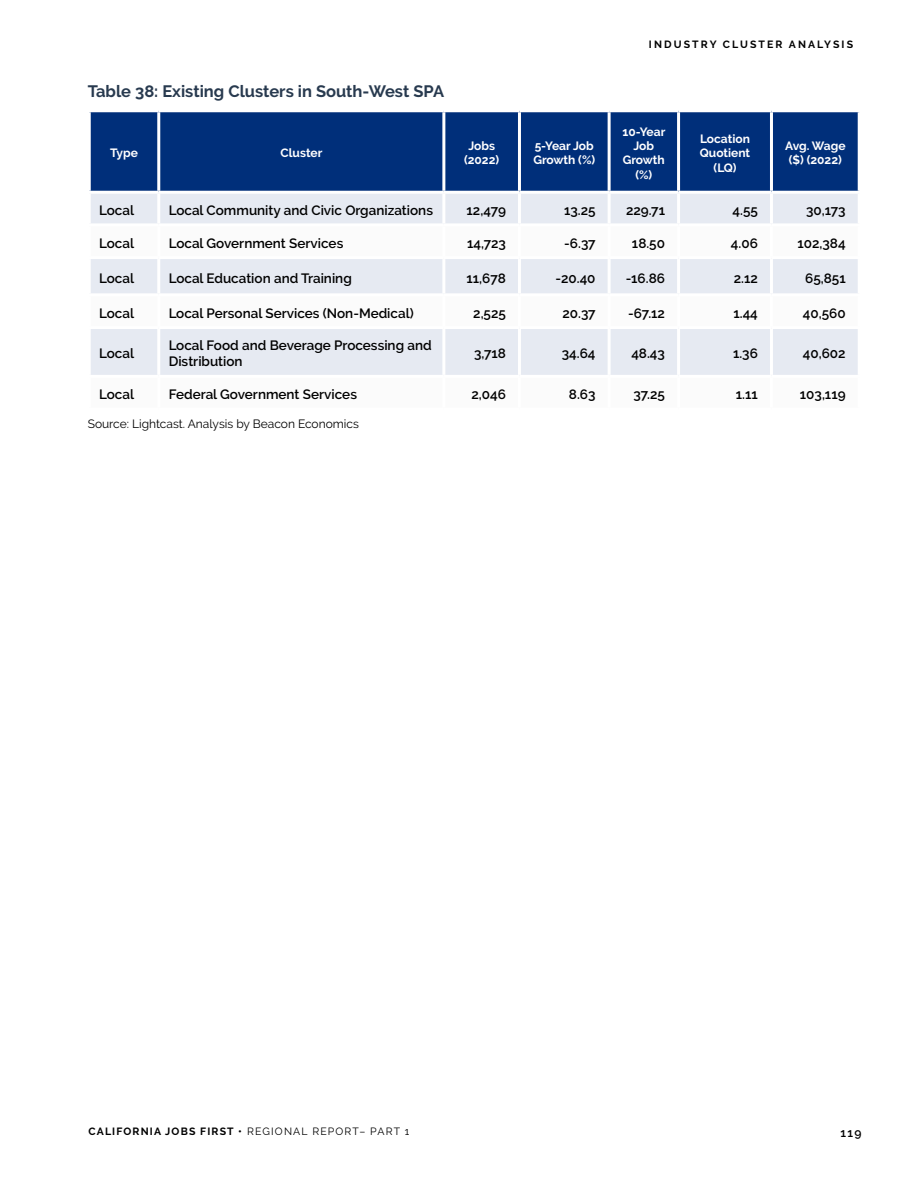
<style>
.page{position:relative;width:918px;height:1188px;background:#fff}
.page>*{position:absolute;margin:0;border:0;box-sizing:border-box;transform-origin:0 0}
.t1{font:700 16.5px "Raleway";color:#283a4f}
.t2{font:600 13.5px/16.2px "Raleway";color:#000}
.t3{font:700 12px/14.4px "Raleway";color:#fff;text-align:center}
.t4{font:12px "Raleway";color:#000}
.t5{font:600 12px "Raleway";color:#000}
.t6{font:700 10.5px "Raleway";letter-spacing:.11em;color:#000}
.t7{font:700 10.5px "Raleway";letter-spacing:.2em;color:#000}
.s1{font-weight:400}
</style>
<div class="page">
<div style="left:91px;top:112px;width:767px;height:79px;background:#002f7a"></div>
<div style="left:91px;top:194px;width:767px;height:29px;background:#e6eaf2"></div>
<svg style="left:91px;top:259px;width:767px;height:116px;fill:#e6eaf2"></svg>
<hr style="left:157px;top:112px;width:3px;height:79px;background:#fff">
<hr style="left:442px;top:112px;width:3px;height:79px;background:#fff">
<hr style="left:518px;top:112px;width:3px;height:79px;background:#fff">
<hr style="left:608px;top:112px;width:3px;height:79px;background:#fff">
<hr style="left:677px;top:112px;width:3px;height:79px;background:#fff">
<hr style="left:770px;top:112px;width:3px;height:79px;background:#fff">
<hr style="left:157px;top:194px;width:3px;height:29px;background:#fff">
<hr style="left:442px;top:194px;width:3px;height:29px;background:#fff">
<hr style="left:518px;top:194px;width:3px;height:29px;background:#fff">
<hr style="left:608px;top:194px;width:3px;height:29px;background:#fff">
<hr style="left:677px;top:194px;width:3px;height:29px;background:#fff">
<hr style="left:770px;top:194px;width:3px;height:29px;background:#fff">
<hr style="left:157px;top:259px;width:3px;height:34px;background:#fff">
<hr style="left:442px;top:259px;width:3px;height:34px;background:#fff">
<hr style="left:518px;top:259px;width:3px;height:34px;background:#fff">
<hr style="left:608px;top:259px;width:3px;height:34px;background:#fff">
<hr style="left:677px;top:259px;width:3px;height:34px;background:#fff">
<hr style="left:770px;top:259px;width:3px;height:34px;background:#fff">
<hr style="left:88px;top:293px;width:71px;height:3px;background:#fff">
<hr style="left:159px;top:293px;width:285px;height:3px;background:#fff">
<hr style="left:157px;top:296px;width:3px;height:30px;background:#fff">
<hr style="left:444px;top:293px;width:75px;height:3px;background:#fff">
<hr style="left:442px;top:296px;width:3px;height:30px;background:#fff">
<hr style="left:519px;top:293px;width:90px;height:3px;background:#fff">
<hr style="left:518px;top:296px;width:3px;height:30px;background:#fff">
<hr style="left:609px;top:293px;width:70px;height:3px;background:#fff">
<hr style="left:608px;top:296px;width:3px;height:30px;background:#fff">
<hr style="left:679px;top:293px;width:92px;height:3px;background:#fff">
<hr style="left:677px;top:296px;width:3px;height:30px;background:#fff">
<hr style="left:771px;top:293px;width:90px;height:3px;background:#fff">
<hr style="left:770px;top:296px;width:3px;height:30px;background:#fff">
<hr style="left:88px;top:326px;width:71px;height:3px;background:#fff">
<hr style="left:159px;top:326px;width:285px;height:3px;background:#fff">
<hr style="left:157px;top:329px;width:3px;height:46px;background:#fff">
<hr style="left:444px;top:326px;width:75px;height:3px;background:#fff">
<hr style="left:442px;top:329px;width:3px;height:46px;background:#fff">
<hr style="left:519px;top:326px;width:90px;height:3px;background:#fff">
<hr style="left:518px;top:329px;width:3px;height:46px;background:#fff">
<hr style="left:609px;top:326px;width:70px;height:3px;background:#fff">
<hr style="left:608px;top:329px;width:3px;height:46px;background:#fff">
<hr style="left:679px;top:326px;width:92px;height:3px;background:#fff">
<hr style="left:677px;top:329px;width:3px;height:46px;background:#fff">
<hr style="left:771px;top:326px;width:90px;height:3px;background:#fff">
<hr style="left:770px;top:329px;width:3px;height:46px;background:#fff">
<p class="t1" style="left:88px;top:81px;width:358px">Table 38: Existing Clusters in South-West SPA</p>
<p class="t3" style="left:110px;top:146px;width:29px">Type</p>
<p class="t3" style="left:281px;top:146px;width:43px">Cluster</p>
<p class="t3" style="left:464px;top:139px;width:37px">Jobs (2022)</p>
<p class="t3" style="left:533px;top:139px;width:63px;text-align:left">5-Year Job<br>Growth (%)</p>
<p class="t7" style="left:649px;top:38px;width:206px">INDUSTRY CLUSTER ANALYSIS</p>
<p class="t3" style="left:623px;top:124px;width:44px">10-Year<br>Job<br>Growth (%)</p>
<p class="t3" style="left:700px;top:131px;width:52px">Location<br>Quotient (LQ)</p>
<p class="t3" style="left:785px;top:139px;width:62px">Avg. Wage ($) (2022)</p>
<p class="t2" style="left:99px;top:202px;width:36px">Local</p>
<p class="t2" style="left:169px;top:202px;width:266px">Local Community and Civic Organizations</p>
<p class="t2" style="left:467px;top:202px;width:41px">12,479</p>
<p class="t2" style="left:564px;top:202px;width:33px">13.25</p>
<p class="t2" style="left:626px;top:202px;width:41px">229.71</p>
<p class="t2" style="left:733px;top:202px;width:27px">4.55</p>
<p class="t2" style="left:806px;top:202px;width:41px">30,173</p>
<p class="t2" style="left:99px;top:235px;width:36px">Local</p>
<p class="t2" style="left:169px;top:235px;width:176px">Local Government Services</p>
<p class="t2" style="left:467px;top:235px;width:40px">14,723</p>
<p class="t2" style="left:564px;top:235px;width:33px">-6.37</p>
<p class="t2" style="left:632px;top:235px;width:35px">18.50</p>
<p class="t2" style="left:731px;top:235px;width:28px">4.06</p>
<p class="t2" style="left:798px;top:235px;width:50px">102,384</p>
<p class="t2" style="left:99px;top:270px;width:36px">Local</p>
<p class="t2" style="left:169px;top:270px;width:185px">Local Education and Training</p>
<p class="t2" style="left:467px;top:270px;width:41px">11,678</p>
<p class="t2" style="left:556px;top:270px;width:42px">-20.40</p>
<p class="t2" style="left:626px;top:270px;width:41px">-16.86</p>
<p class="t2" style="left:734px;top:270px;width:26px">2.12</p>
<p class="t2" style="left:805px;top:270px;width:42px">65,851</p>
<p class="t2" style="left:99px;top:305px;width:36px">Local</p>
<p class="t2" style="left:169px;top:305px;width:247px">Local Personal Services (Non-Medical)</p>
<p class="t2" style="left:473px;top:305px;width:34px">2,525</p>
<p class="t2" style="left:562px;top:305px;width:35px">20.37</p>
<p class="t2" style="left:628px;top:305px;width:38px">-67.12</p>
<p class="t2" style="left:733px;top:305px;width:26px">1.44</p>
<p class="t2" style="left:803px;top:305px;width:44px">40,560</p>
<p class="t2" style="left:99px;top:345px;width:36px">Local</p>
<p class="t2" style="left:169px;top:337px;width:265px">Local Food and Beverage Processing and<br>Distribution</p>
<p class="t2" style="left:474px;top:345px;width:33px">3,718</p>
<p class="t2" style="left:562px;top:345px;width:35px">34.64</p>
<p class="t2" style="left:631px;top:345px;width:35px">48.43</p>
<p class="t2" style="left:733px;top:345px;width:26px">1.36</p>
<p class="t2" style="left:803px;top:345px;width:44px">40,602</p>
<p class="t2" style="left:99px;top:386px;width:36px">Local</p>
<p class="t2" style="left:169px;top:386px;width:190px">Federal Government Services</p>
<p class="t2" style="left:471px;top:386px;width:36px">2,046</p>
<p class="t2" style="left:569px;top:386px;width:28px">8.63</p>
<p class="t2" style="left:634px;top:386px;width:33px">37.25</p>
<p class="t2" style="left:736px;top:386px;width:23px">1.11</p>
<p class="t2" style="left:800px;top:386px;width:47px">103,119</p>
<p class="t4" style="left:88px;top:417px;width:273px">Source: Lightcast. Analysis by Beacon Economics</p>
<p class="t6" style="left:89px;top:1126px;width:322px">CALIFORNIA JOBS FIRST • <span class="s1">REGIONAL REPORT– PART 1</span></p>
<p class="t5" style="left:840px;top:1126px;width:23px">119</p>
</div>
